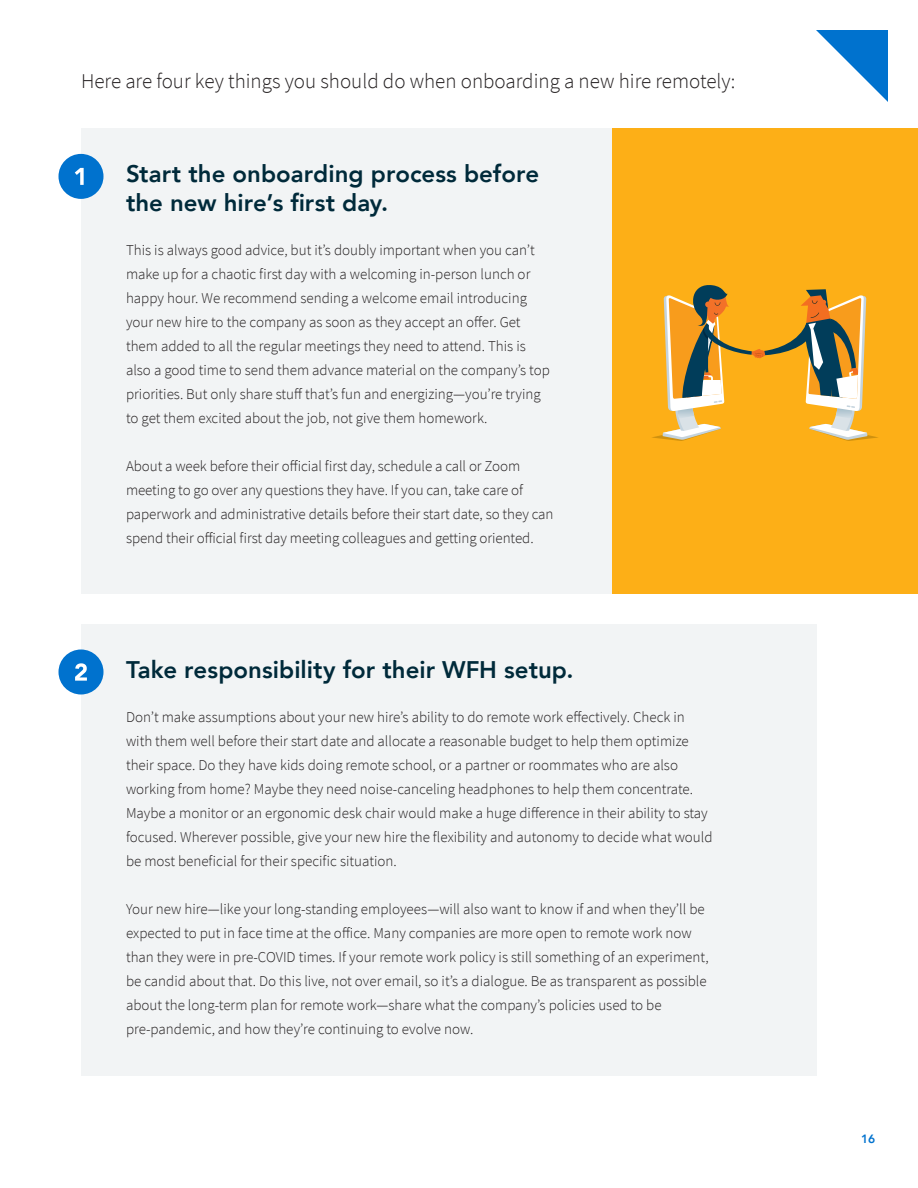
<style>
.page{position:relative;width:918px;height:1188px;background:#fff}
.page>*{position:absolute;margin:0;border:0;box-sizing:border-box;transform-origin:0 0}
.t1{font:800 24px/28.8px "Avenir";color:#002a3a}
.t2{font:300 21px "Source Sans Pro";color:#231f20}
.t3{font:300 15px/24px "Source Sans Pro";color:#231f20}
.t4{font:800 12px "Avenir";color:#0072ce}
</style>
<div class="page">
<svg style="left:816px;top:30px;width:72px;height:72px"></svg>
<div style="left:81px;top:128px;width:735px;height:466px;background:#f2f4f5"></div>
<div style="left:81px;top:624px;width:735px;height:452px;background:#f2f4f5"></div>
<div style="left:58px;top:650px;width:46px;height:45px;background:#0072ce;border-radius:50%"></div>
<svg style="left:75px;top:663px;width:12px;height:18px"></svg>
<div style="left:58px;top:154px;width:46px;height:45px;background:#0072ce;border-radius:50%"></div>
<svg style="left:75px;top:168px;width:9px;height:17px"></svg>
<div style="left:612px;top:128px;width:306px;height:466px;background:#fdaf17"></div>
<svg style="left:652px;top:285px;width:226px;height:156px"></svg>
<p class="t2" style="left:81px;top:68px;width:656px">Here are four key things you should do when onboarding a new hire remotely:</p>
<p class="t1" style="left:126px;top:160px;width:415px">Start the onboarding process before the new hire’s first day.</p>
<p class="t3" style="left:126px;top:238px;width:425px">This is always good advice, but it’s doubly important when you can’t make up for a chaotic first day with a welcoming in-person lunch or happy hour. We recommend sending a welcome email introducing your new hire to the company as soon as they accept an offer. Get them added to all the regular meetings they need to attend. This is also a good time to send them advance material on the company’s top priorities. But only share stuff that’s fun and energizing—you’re trying to get them excited about the job, not give them homework.</p>
<p class="t3" style="left:126px;top:454px;width:429px">About a week before their official first day, schedule a call or Zoom meeting to go over any questions they have. If you can, take care of paperwork and administrative details before their start date, so they can spend their official first day meeting colleagues and getting oriented.</p>
<p class="t1" style="left:126px;top:655px;width:449px">Take responsibility for their WFH setup.</p>
<p class="t3" style="left:126px;top:705px;width:588px">Don’t make assumptions about your new hire’s ability to do remote work effectively. Check in with them well before their start date and allocate a reasonable budget to help them optimize their space. Do they have kids doing remote school, or a partner or roommates who are also working from home? Maybe they need noise-canceling headphones to help them concentrate.<br>Maybe a monitor or an ergonomic desk chair would make a huge difference in their ability to stay focused. Wherever possible, give your new hire the flexibility and autonomy to decide what would be most beneficial for their specific situation.</p>
<p class="t3" style="left:126px;top:897px;width:584px">Your new hire—like your long-standing employees—will also want to know if and when they’ll be expected to put in face time at the office. Many companies are more open to remote work now than they were in pre-COVID times. If your remote work policy is still something of an experiment, be candid about that. Do this live, not over email, so it’s a dialogue. Be as transparent as possible about the long-term plan for remote work—share what the company’s policies used to be pre-pandemic, and how they’re continuing to evolve now.</p>
<p class="t4" style="left:861px;top:1129px;width:16px">16</p>
</div>
